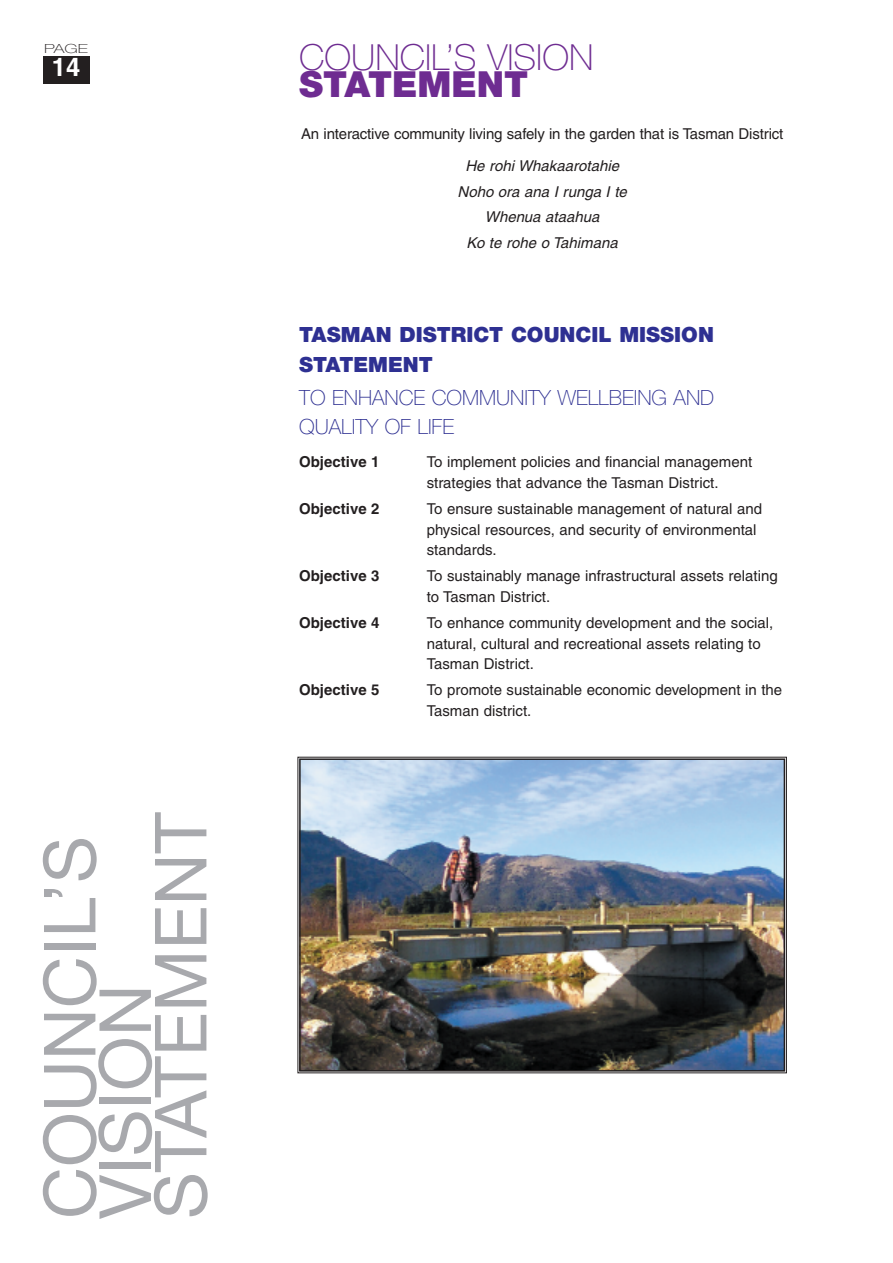
<style>
.page{position:relative;width:893px;height:1263px;background:#fff}
.page>*{position:absolute;margin:0;border:0;box-sizing:border-box;transform-origin:0 0}
.t1{font:72px/55.5px "Helvetica Neue";color:#a8a9ad}
.t2{font:100 36px "Helvetica Neue";color:#6e2c91}
.t3{font:900 36px "Helvetica Neue";color:#6e2c91}
.t4{font:700 25.5px "Helvetica";color:#fff}
.t5{font:100 21px/29.2px "Helvetica Neue";color:#2e3092}
.t6{font:900 21px/29.2px "Helvetica Neue";color:#2e3092}
.t7{font:15px/20.2px "Helvetica";color:#231f20}
.t8{font:italic 15px/25.7px "Helvetica";color:#231f20;text-align:center}
.t9{font:700 15px "Helvetica";color:#231f20}
.t10{font:100 12.6px "Helvetica Neue";color:#231f20;scale:1.43 1}
</style>
<div class="page">
<div style="left:43px;top:56px;width:47px;height:27px;background:#231f20"></div>
<img style="left:302px;top:761px;width:480px;height:307px">
<div style="left:299px;top:758px;width:486px;height:313px;border:2px solid #231f20"></div>
<p class="t10" style="left:44px;top:44px;width:32px">PAGE</p>
<h3 class="t4" style="left:52px;top:57px;width:30px">14</h3>
<h1 class="t1" style="left:49px;top:1219px;width:408px;rotate:-90deg">COUNCIL’S<br>VISION<br>STATEMENT</h1>
<h2 class="t2" style="left:299px;top:44px;width:296px">COUNCIL’S VISION</h2>
<h2 class="t3" style="left:299px;top:71px;width:231px">STATEMENT</h2>
<p class="t7" style="left:301px;top:125px;width:484px">An interactive community living safely in the garden that is Tasman District</p>
<p class="t8" style="left:457px;top:154px;width:171px">He rohi Whakaarotahie<br>Noho ora ana I runga I te<br>Whenua ataahua<br>Ko te rohe o Tahimana</p>
<h3 class="t6" style="left:299px;top:322px;width:416px">TASMAN DISTRICT COUNCIL MISSION<br>STATEMENT</h3>
<h3 class="t5" style="left:299px;top:385px;width:417px">TO ENHANCE COMMUNITY WELLBEING AND<br>QUALITY OF LIFE</h3>
<p class="t9" style="left:299px;top:456px;width:82px">Objective 1</p>
<p class="t7" style="left:427px;top:453px;width:327px">To implement policies and financial management strategies that advance the Tasman District.</p>
<p class="t9" style="left:299px;top:503px;width:82px">Objective 2</p>
<p class="t7" style="left:427px;top:500px;width:337px">To ensure sustainable management of natural and physical resources, and security of environmental standards.</p>
<p class="t9" style="left:299px;top:570px;width:82px">Objective 3</p>
<p class="t7" style="left:427px;top:567px;width:352px">To sustainably manage infrastructural assets relating to Tasman District.</p>
<p class="t9" style="left:299px;top:617px;width:82px">Objective 4</p>
<p class="t7" style="left:427px;top:614px;width:348px">To enhance community development and the social, natural, cultural and recreational assets relating to<br>Tasman District.</p>
<p class="t9" style="left:299px;top:684px;width:82px">Objective 5</p>
<p class="t7" style="left:427px;top:681px;width:357px">To promote sustainable economic development in the<br>Tasman district.</p>
</div>
